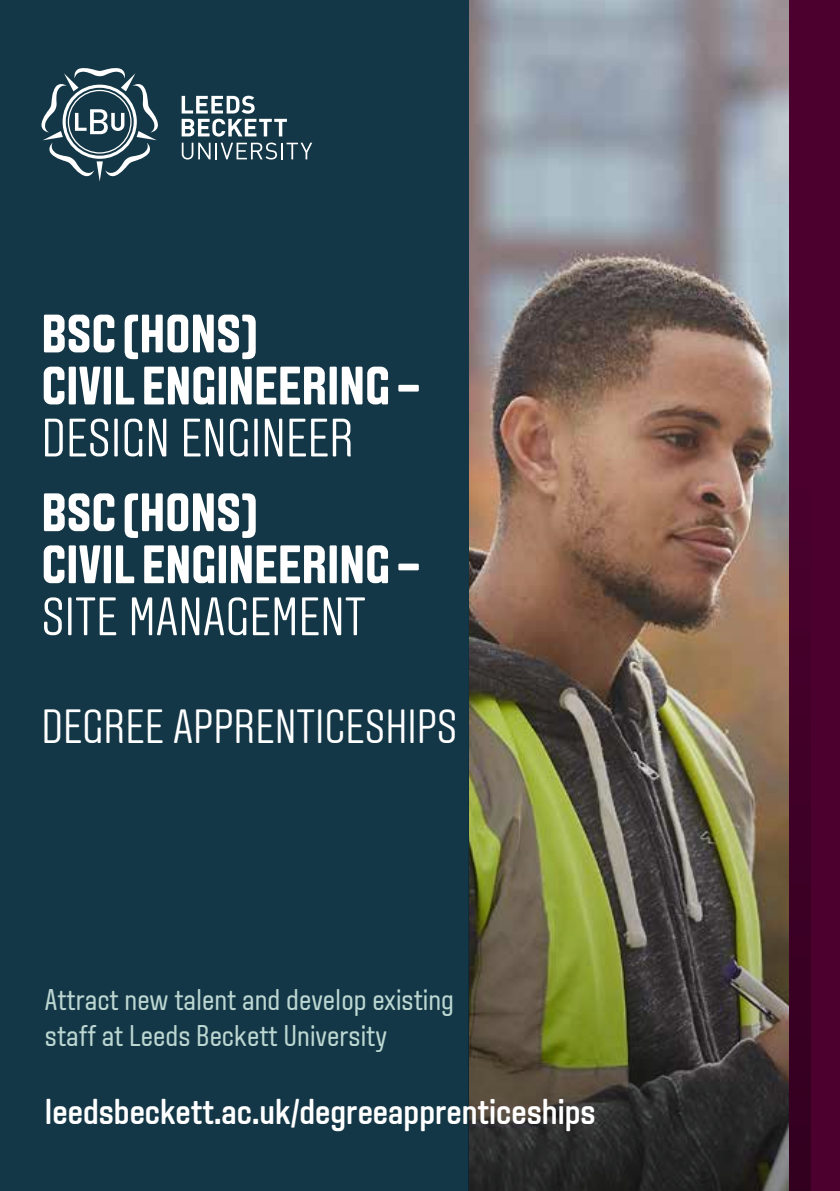
<style>
.page{position:relative;width:840px;height:1191px;background:#fff}
.page>*{position:absolute;margin:0;border:0;box-sizing:border-box;transform-origin:0 0}
.t1{font:700 54px/52px "Aveny TLBU";color:#fff}
.t2{font:300 54px "Aveny TLBU";color:#fff}
.t3{font:300 48px "Aveny TLBU";color:#fff}
.t4{font:500 36px "Aveny TLBU";color:#fff}
.t5{font:30px/36px "Aveny TLBU";color:#bcd7d2}
</style>
<div class="page">
<div style="left:0;top:0;width:839px;height:1191px;background:#133746"></div>
<img style="left:469px;top:0;width:320px;height:489px">
<div style="left:789px;top:0;width:50px;height:1191px;background:#4b002e"></div>
<svg style="left:41px;top:68px;width:117px;height:113px"></svg>
<svg style="left:181px;top:96px;width:106px;height:41px"></svg>
<svg style="left:182px;top:143px;width:130px;height:16px"></svg>
<img style="left:468px;top:489px;width:341px;height:702px">
<h1 class="t1" style="left:41px;top:308px;width:380px">BSC (HONS)<br>CIVIL ENGINEERING –</h1>
<h1 class="t2" style="left:41px;top:407px;width:313px">DESIGN ENGINEER</h1>
<h1 class="t1" style="left:41px;top:487px;width:380px">BSC (HONS)<br>CIVIL ENGINEERING –</h1>
<h1 class="t2" style="left:41px;top:586px;width:325px">SITE MANAGEMENT</h1>
<h2 class="t3" style="left:41px;top:699px;width:417px">DEGREE APPRENTICESHIPS</h2>
<p class="t5" style="left:45px;top:982px;width:410px">Attract new talent and develop existing staff at Leeds Beckett University</p>
<p class="t4" style="left:45px;top:1091px;width:552px">leedsbeckett.ac.uk/degreeapprenticeships</p>
</div>
